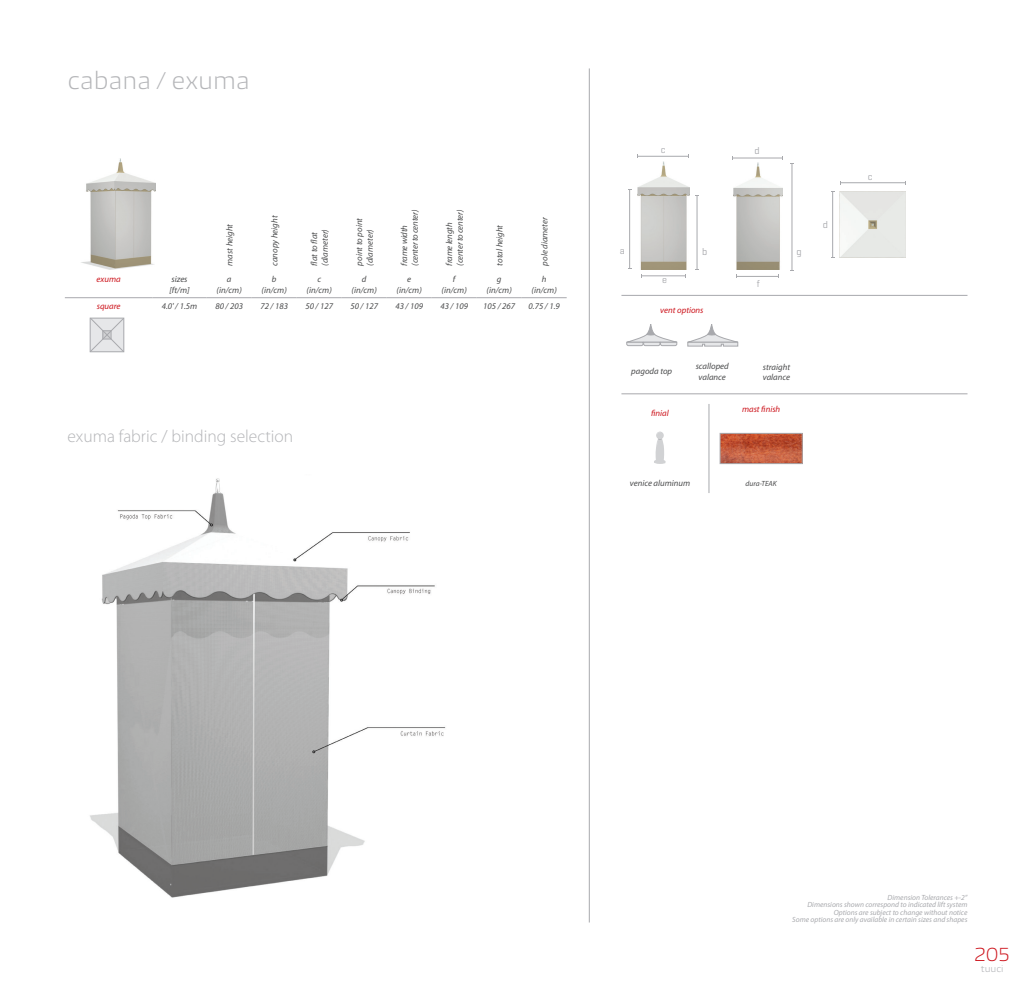
<style>
.page{position:relative;width:1035px;height:990px;background:#fff}
.page>*{position:absolute;margin:0;border:0;box-sizing:border-box;transform-origin:0 0}
.headers{font:300 22.5px "Burlingame Pro";color:#b4b5b8}
.headers-2{font:300 17.5px "Myriad Pro";color:#b4b5b8}
.t1{font:300 17.5px "Burlingame Pro";color:#cd151d}
.t2{font:10px "Geogrotesque";color:#a8a9ad}
.t3{font:10px "Geogrotesque";color:#a8a9ad;scale:.95 1}
.Paragraph_Style_1{font:italic 8.75px/10.5px "Myriad Pro";color:#4b4c4d;text-align:center}
.Paragraph_Style_1-2{font:italic 8.75px "Myriad Pro";color:#cd151d}
.Paragraph_Style_1-3{font:italic 8.75px "Myriad Pro";letter-spacing:-.02em;color:#4b4c4d}
.t4{font:300 8.75px "Burlingame Pro";color:#a8a9ad}
.t5{font:italic 7.5px "Myriad Pro";color:#a8a9ad}
.t6{font:italic 7.5px "Myriad Pro";color:#4b4c4d}
</style>
<div class="page">
<svg style="left:626px;top:324px;width:51px;height:22px"></svg>
<svg style="left:687px;top:324px;width:51px;height:22px"></svg>
<img style="left:81px;top:158px;width:75px;height:111px">
<img style="left:638px;top:161px;width:51px;height:108px">
<img style="left:733px;top:162px;width:50px;height:107px">
<img style="left:840px;top:192px;width:65px;height:65px">
<hr style="left:638px;top:156px;width:51px;height:1px;background:#a8a9ad">
<hr style="left:641px;top:276px;width:44px;height:1px;background:#a8a9ad">
<hr style="left:629px;top:190px;width:1px;height:78px;background:#a8a9ad">
<hr style="left:733px;top:158px;width:49px;height:1px;background:#a8a9ad">
<hr style="left:737px;top:276px;width:42px;height:1px;background:#a8a9ad">
<hr style="left:697px;top:196px;width:1px;height:73px;background:#a8a9ad">
<hr style="left:832px;top:192px;width:1px;height:65px;background:#a8a9ad">
<hr style="left:840px;top:182px;width:65px;height:1px;background:#a8a9ad">
<hr style="left:792px;top:164px;width:1px;height:106px;background:#a8a9ad">
<svg style="left:90px;top:318px;width:34px;height:34px"></svg>
<img style="left:90px;top:478px;width:356px;height:420px">
<hr style="left:621px;top:295px;width:347px;height:1px;background:#a8a9ad">
<hr style="left:621px;top:394px;width:347px;height:1px;background:#a8a9ad">
<hr style="left:709px;top:404px;width:1px;height:89px;background:#a8a9ad">
<svg style="left:654px;top:432px;width:12px;height:32px"></svg>
<hr style="left:589px;top:68px;width:1px;height:855px;background:#a8a9ad">
<img style="left:722px;top:435px;width:78px;height:27px">
<div style="left:720px;top:433px;width:82px;height:31px;border:1px solid #a8a9ad"></div>
<hr style="left:65px;top:297px;width:87px;height:1px;background:#a8a9ad">
<hr style="left:152px;top:297px;width:55px;height:1px;background:#a8a9ad">
<hr style="left:207px;top:297px;width:45px;height:1px;background:#a8a9ad">
<hr style="left:252px;top:297px;width:45px;height:1px;background:#a8a9ad">
<hr style="left:297px;top:297px;width:45px;height:1px;background:#a8a9ad">
<hr style="left:342px;top:297px;width:45px;height:1px;background:#a8a9ad">
<hr style="left:387px;top:297px;width:45px;height:1px;background:#a8a9ad">
<hr style="left:432px;top:297px;width:45px;height:1px;background:#a8a9ad">
<hr style="left:477px;top:297px;width:45px;height:1px;background:#a8a9ad">
<hr style="left:522px;top:297px;width:45px;height:1px;background:#a8a9ad">
<p class="headers" style="left:67px;top:66px;width:184px">cabana / exuma</p>
<p class="t2" style="left:661px;top:143px;width:6px">c</p>
<p class="t2" style="left:755px;top:145px;width:7px">d</p>
<p class="t2" style="left:868px;top:170px;width:6px">c</p>
<p class="Paragraph_Style_1" style="left:225px;top:266px;width:44px;rotate:-90deg">mast height</p>
<p class="Paragraph_Style_1" style="left:270px;top:266px;width:52px;rotate:-90deg">canopy height</p>
<p class="Paragraph_Style_1-3" style="left:410px;top:266px;width:58px;rotate:-90deg">(center to center)</p>
<p class="Paragraph_Style_1" style="left:309px;top:266px;width:36px;rotate:-90deg">flat to flat</p>
<p class="Paragraph_Style_1" style="left:320px;top:266px;width:38px;rotate:-90deg">(diameter)</p>
<p class="Paragraph_Style_1" style="left:354px;top:266px;width:49px;rotate:-90deg">point to point</p>
<p class="Paragraph_Style_1" style="left:365px;top:266px;width:38px;rotate:-90deg">(diameter)</p>
<p class="Paragraph_Style_1" style="left:399px;top:266px;width:42px;rotate:-90deg">frame width</p>
<p class="Paragraph_Style_1-3" style="left:455px;top:266px;width:58px;rotate:-90deg">(center to center)</p>
<p class="Paragraph_Style_1" style="left:444px;top:266px;width:45px;rotate:-90deg">frame length</p>
<p class="Paragraph_Style_1" style="left:495px;top:266px;width:43px;rotate:-90deg">total height</p>
<p class="Paragraph_Style_1" style="left:540px;top:266px;width:50px;rotate:-90deg">pole diameter</p>
<p class="t2" style="left:620px;top:244px;width:7px">a</p>
<p class="t2" style="left:702px;top:245px;width:7px">b</p>
<p class="t2" style="left:797px;top:245px;width:7px">g</p>
<p class="t2" style="left:823px;top:218px;width:7px">d</p>
<p class="Paragraph_Style_1-2" style="left:97px;top:275px;width:26px">exuma</p>
<p class="Paragraph_Style_1" style="left:171px;top:274px;width:18px">sizes</p>
<p class="Paragraph_Style_1" style="left:169px;top:285px;width:22px">[ft/m]</p>
<p class="Paragraph_Style_1" style="left:227px;top:274px;width:6px">a</p>
<p class="Paragraph_Style_1" style="left:217px;top:285px;width:27px">(in/cm)</p>
<p class="Paragraph_Style_1" style="left:272px;top:274px;width:6px">b</p>
<p class="Paragraph_Style_1" style="left:262px;top:285px;width:27px">(in/cm)</p>
<p class="Paragraph_Style_1" style="left:317px;top:274px;width:5px">c</p>
<p class="Paragraph_Style_1" style="left:307px;top:285px;width:27px">(in/cm)</p>
<p class="Paragraph_Style_1" style="left:362px;top:274px;width:6px">d</p>
<p class="Paragraph_Style_1" style="left:352px;top:285px;width:27px">(in/cm)</p>
<p class="Paragraph_Style_1" style="left:407px;top:274px;width:5px">e</p>
<p class="Paragraph_Style_1" style="left:397px;top:285px;width:27px">(in/cm)</p>
<p class="Paragraph_Style_1" style="left:453px;top:274px;width:4px">f</p>
<p class="Paragraph_Style_1" style="left:442px;top:285px;width:27px">(in/cm)</p>
<p class="Paragraph_Style_1" style="left:497px;top:274px;width:6px">g</p>
<p class="Paragraph_Style_1" style="left:487px;top:285px;width:27px">(in/cm)</p>
<p class="Paragraph_Style_1" style="left:542px;top:274px;width:6px">h</p>
<p class="Paragraph_Style_1" style="left:532px;top:285px;width:27px">(in/cm)</p>
<p class="t2" style="left:662px;top:274px;width:6px">e</p>
<p class="t3" style="left:757px;top:277px;width:5px">f</p>
<p class="Paragraph_Style_1-2" style="left:97px;top:302px;width:25px">square</p>
<p class="Paragraph_Style_1" style="left:162px;top:301px;width:37px">4.0' / 1.5m</p>
<p class="Paragraph_Style_1" style="left:215px;top:301px;width:29px">80 / 203</p>
<p class="Paragraph_Style_1" style="left:260px;top:301px;width:29px">72 / 183</p>
<p class="Paragraph_Style_1" style="left:305px;top:301px;width:29px">50 / 127</p>
<p class="Paragraph_Style_1" style="left:350px;top:301px;width:29px">50 / 127</p>
<p class="Paragraph_Style_1" style="left:395px;top:301px;width:29px">43 / 109</p>
<p class="Paragraph_Style_1" style="left:440px;top:301px;width:29px">43 / 109</p>
<p class="Paragraph_Style_1" style="left:483px;top:301px;width:33px">105 / 267</p>
<p class="Paragraph_Style_1" style="left:529px;top:301px;width:33px">0.75 / 1.9</p>
<p class="Paragraph_Style_1-2" style="left:660px;top:305px;width:45px">vent options</p>
<p class="Paragraph_Style_1" style="left:631px;top:366px;width:42px">pagoda top</p>
<p class="Paragraph_Style_1" style="left:696px;top:361px;width:35px">scalloped valance</p>
<p class="Paragraph_Style_1-2" style="left:651px;top:408px;width:19px">finial</p>
<p class="Paragraph_Style_1" style="left:763px;top:362px;width:29px">straight</p>
<p class="Paragraph_Style_1" style="left:763px;top:372px;width:29px">valance</p>
<p class="Paragraph_Style_1-2" style="left:742px;top:404px;width:40px">mast finish</p>
<p class="headers-2" style="left:67px;top:426px;width:227px">exuma fabric / binding selection</p>
<p class="Paragraph_Style_1" style="left:630px;top:478px;width:62px">venice aluminum</p>
<p class="t6" style="left:746px;top:479px;width:33px">dura-TEAK</p>
<p class="t5" style="left:888px;top:893px;width:81px">Dimension Tolerances +-2”</p>
<p class="t5" style="left:807px;top:901px;width:162px">Dimensions shown correspond to indicated lift system</p>
<p class="t5" style="left:834px;top:908px;width:135px">Options are subject to change without notice</p>
<p class="t5" style="left:792px;top:916px;width:177px">Some options are only available in certain sizes and shapes</p>
<h2 class="t1" style="left:974px;top:943px;width:38px">205</h2>
<p class="t4" style="left:981px;top:963px;width:24px">tuuci</p>
</div>
